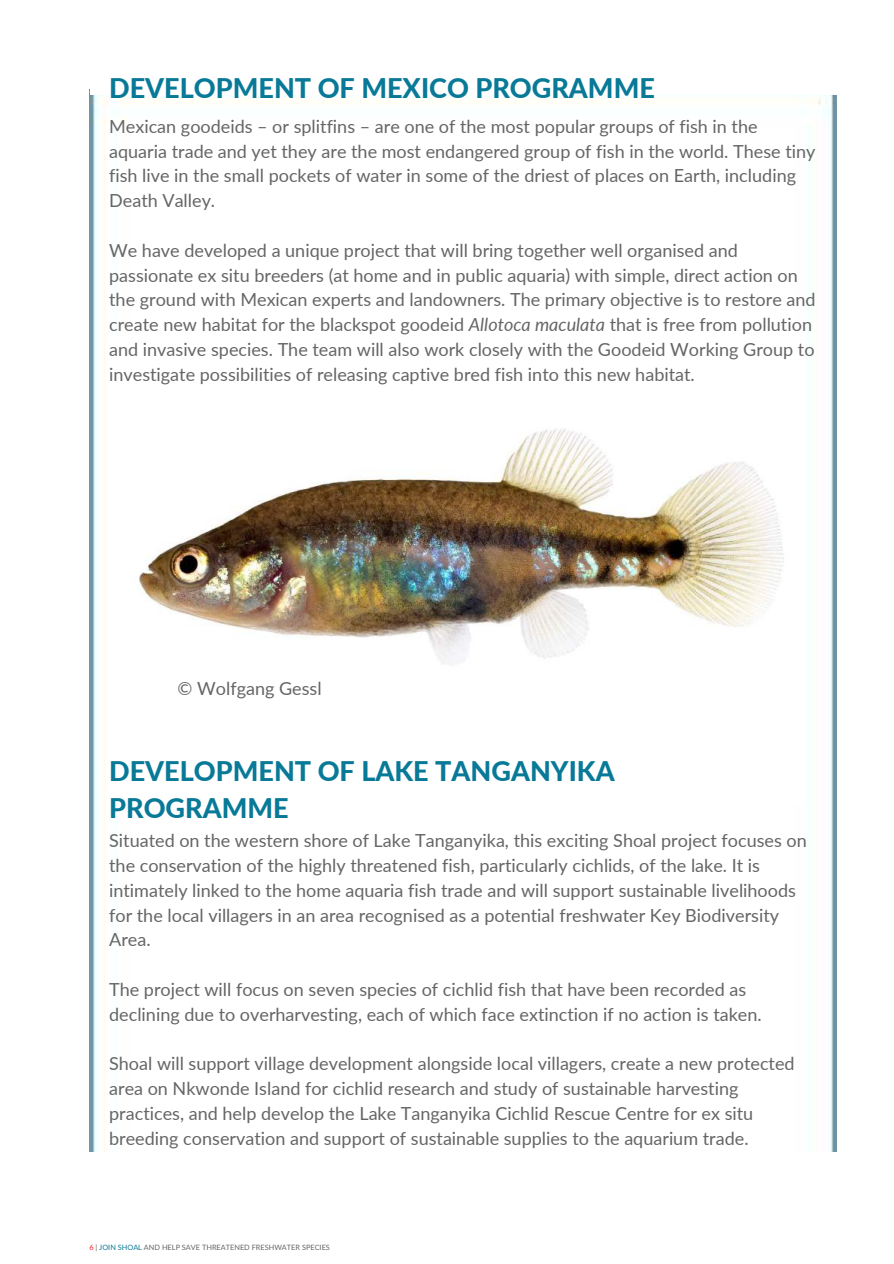
<style>
.page{position:relative;width:894px;height:1264px;background:#fff}
.page>*{position:absolute;margin:0;border:0;box-sizing:border-box;transform-origin:0 0}
.t1{font:800 27px/37.2px "Lato";color:#087997}
.t2{font:18px/24.8px "Lato";color:#656565}
.t3{font:7.35px "Lato";color:#656565}
.s1{font-style:italic}
.s2{color:#ff1616}
.s3{color:#087997}
</style>
<div class="page">
<img style="left:89px;top:95px;width:747px;height:1056px">
<img style="left:109px;top:338px;width:695px;height:464px">
<h1 class="t1" style="left:109px;top:68px;width:547px">DEVELOPMENT OF MEXICO PROGRAMME</h1>
<p class="t2" style="left:109px;top:113px;width:707px">Mexican goodeids – or splitfins – are one of the most popular groups of fish in the aquaria trade and yet they are the most endangered group of fish in the world. These tiny fish live in the small pockets of water in some of the driest of places on Earth, including Death Valley.</p>
<p class="t2" style="left:109px;top:237px;width:707px">We have developed a unique project that will bring together well organised and passionate ex situ breeders (at home and in public aquaria) with simple, direct action on the ground with Mexican experts and landowners. The primary objective is to restore and create new habitat for the blackspot goodeid <span class="s1">Allotoca maculata</span> that is free from pollution and invasive species. The team will also work closely with the Goodeid Working Group to investigate possibilities of releasing captive bred fish into this new habitat.</p>
<p class="t2" style="left:177px;top:676px;width:145px">© Wolfgang Gessl</p>
<h1 class="t1" style="left:109px;top:751px;width:507px">DEVELOPMENT OF LAKE TANGANYIKA<br>PROGRAMME</h1>
<p class="t2" style="left:109px;top:827px;width:699px">Situated on the western shore of Lake Tanganyika, this exciting Shoal project focuses on the conservation of the highly threatened fish, particularly cichlids, of the lake. It is intimately linked to the home aquaria fish trade and will support sustainable livelihoods for the local villagers in an area recognised as a potential freshwater Key Biodiversity Area.</p>
<p class="t2" style="left:109px;top:976px;width:654px">The project will focus on seven species of cichlid fish that have been recorded as declining due to overharvesting, each of which face extinction if no action is taken.</p>
<p class="t2" style="left:109px;top:1050px;width:686px">Shoal will support village development alongside local villagers, create a new protected area on Nkwonde Island for cichlid research and study of sustainable harvesting practices, and help develop the Lake Tanganyika Cichlid Rescue Centre for ex situ breeding conservation and support of sustainable supplies to the aquarium trade.</p>
<p class="t3" style="left:89px;top:1242px;width:242px"><span class="s2">6</span> | <span class="s3">JOIN SHOAL</span> AND HELP SAVE THREATENED FRESHWATER SPECIES</p>
</div>
